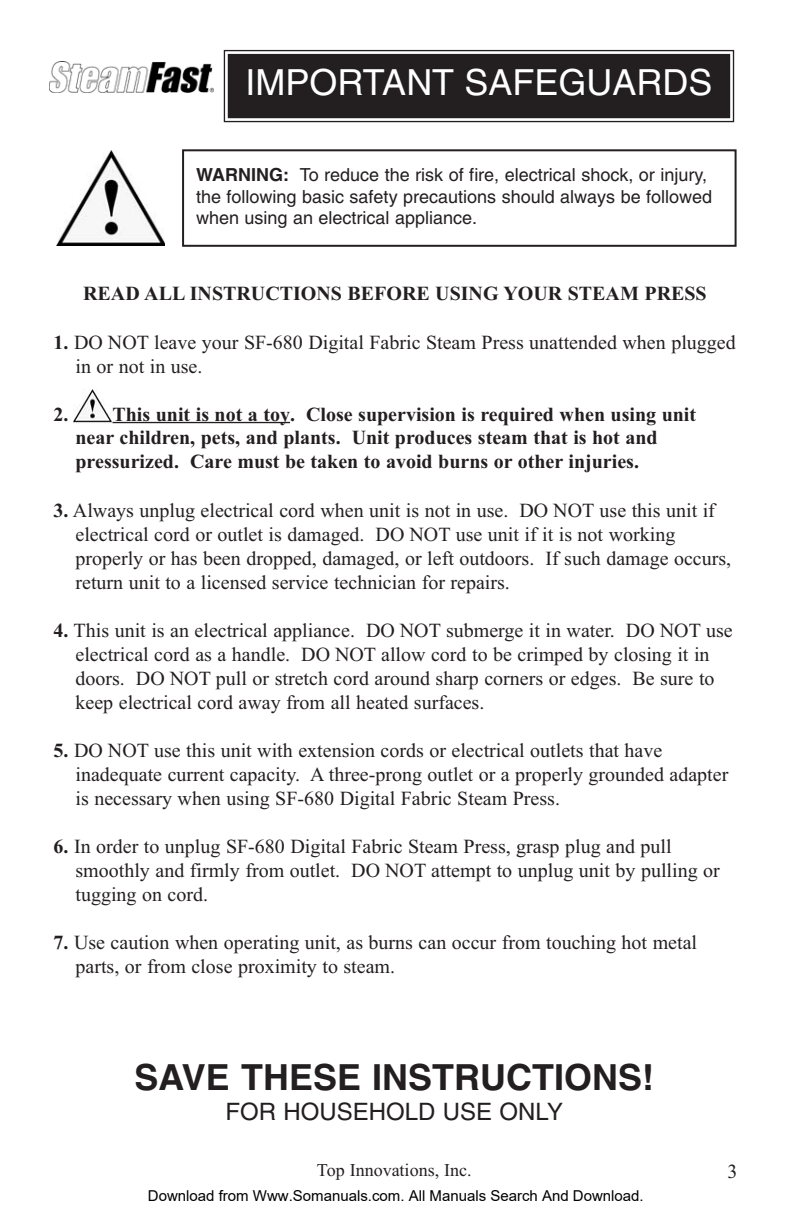
<style>
.page{position:relative;width:792px;height:1224px;background:#fff}
.page>*{position:absolute;margin:0;border:0;box-sizing:border-box;transform-origin:0 0}
.t1{font:700 36px "Helvetica";color:#231f20}
.t2{font:36px "Helvetica";color:#fff}
.t3{font:24px "Helvetica";color:#231f20}
.t4{font:20px/24px "Times New Roman";color:#231f20}
.t5{font:700 20px/23.8px "Times New Roman";color:#231f20}
.t6{font:18px/21.6px "Helvetica";color:#231f20}
.t7{font:18px "Times New Roman";color:#231f20}
.t8{font:15px "Arial";color:#000}
.s1{font-weight:700}
</style>
<div class="page">
<img style="left:74px;top:390px;width:37px;height:34px">
<hr style="left:113px;top:422px;width:177px;height:1px;background:#231f20">
<div style="left:182px;top:149px;width:555px;height:98px;border:2px solid #231f20"></div>
<img style="left:56px;top:151px;width:109px;height:94px">
<div style="left:230px;top:56px;width:498px;height:60px;background:#231f20"></div>
<div style="left:224px;top:50px;width:510px;height:72px;border:1px solid #231f20"></div>
<div style="left:228px;top:54px;width:502px;height:64px;border:4px solid #231f20"></div>
<img style="left:49px;top:62px;width:164px;height:31px">
<h1 class="t2" style="left:246px;top:69px;width:468px">IMPORTANT SAFEGUARDS</h1>
<p class="t6" style="left:196px;top:166px;width:518px"><span class="s1">WARNING:</span> To reduce the risk of fire, electrical shock, or injury, the following basic safety precautions should always be followed when using an electrical appliance.</p>
<p class="t5" style="left:83px;top:284px;width:625px">READ ALL INSTRUCTIONS BEFORE USING YOUR STEAM PRESS</p>
<p class="t4" style="left:76px;top:332px;width:662px;text-indent:-22px"><span class="s1">1.</span> DO NOT leave your SF-680 Digital Fabric Steam Press unattended when plugged in or not in use.</p>
<p class="t5" style="left:76px;top:404px;width:622px;text-indent:-22px">2. This unit is not a toy. Close supervision is required when using unit near children, pets, and plants. Unit produces steam that is hot and pressurized. Care must be taken to avoid burns or other injuries.</p>
<p class="t4" style="left:76px;top:500px;width:657px;text-indent:-22px"><span class="s1">3.</span> Always unplug electrical cord when unit is not in use. DO NOT use this unit if electrical cord or outlet is damaged. DO NOT use unit if it is not working properly or has been dropped, damaged, or left outdoors. If such damage occurs, return unit to a licensed service technician for repairs.</p>
<p class="t4" style="left:76px;top:620px;width:659px;text-indent:-22px"><span class="s1">4.</span> This unit is an electrical appliance. DO NOT submerge it in water. DO NOT use electrical cord as a handle. DO NOT allow cord to be crimped by closing it in doors. DO NOT pull or stretch cord around sharp corners or edges. Be sure to keep electrical cord away from all heated surfaces.</p>
<p class="t4" style="left:76px;top:740px;width:654px;text-indent:-22px"><span class="s1">5.</span> DO NOT use this unit with extension cords or electrical outlets that have inadequate current capacity. A three-prong outlet or a properly grounded adapter is necessary when using SF-680 Digital Fabric Steam Press.</p>
<p class="t4" style="left:76px;top:836px;width:646px;text-indent:-22px"><span class="s1">6.</span> In order to unplug SF-680 Digital Fabric Steam Press, grasp plug and pull smoothly and firmly from outlet. DO NOT attempt to unplug unit by pulling or tugging on cord.</p>
<p class="t4" style="left:76px;top:932px;width:623px;text-indent:-22px"><span class="s1">7.</span> Use caution when operating unit, as burns can occur from touching hot metal parts, or from close proximity to steam.</p>
<h1 class="t1" style="left:135px;top:1064px;width:521px">SAVE THESE INSTRUCTIONS!</h1>
<p class="t3" style="left:226px;top:1103px;width:339px">FOR HOUSEHOLD USE ONLY</p>
<p class="t7" style="left:317px;top:1164px;width:156px">Top Innovations, Inc.</p>
<p class="t4" style="left:727px;top:1161px;width:11px">3</p>
<p class="t8" style="left:148px;top:1187px;width:497px">Download from Www.Somanuals.com. All Manuals Search And Download.</p>
</div>
